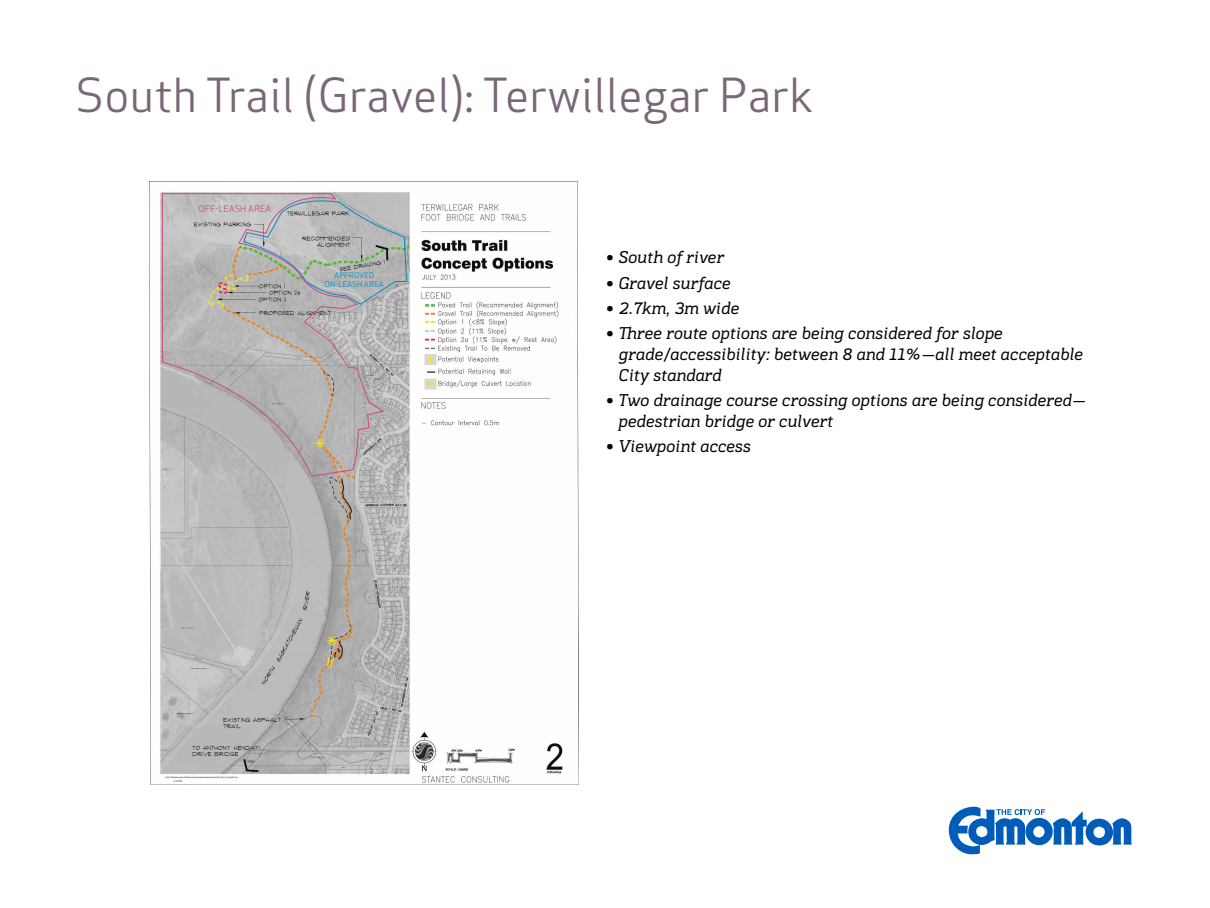
<style>
.page{position:relative;width:1210px;height:908px;background:#fff}
.page>*{position:absolute;margin:0;border:0;box-sizing:border-box;transform-origin:0 0}
.t1{font:45.85px "Apex Sans Book T";color:#7a6679}
.t2{font:italic 17.5px/21px "Kondolar";letter-spacing:-.01em;color:#000}
.t3{font:8.92px "Apex Sans Book T";color:#d14782}
.t4{font:7.7px/9.2px "Apex Sans Book T";color:#008cc5;text-align:center}
</style>
<div class="page">
<svg style="left:949px;top:806px;width:183px;height:48px"></svg>
<img style="left:150px;top:181px;width:428px;height:602px">
<svg style="left:384px;top:195px;width:23px;height:109px;background:#adb4b4"></svg>
<svg style="left:162px;top:190px;width:222px;height:286px;background:#b6b4b3"></svg>
<p class="t1" style="left:76px;top:66px;width:740px">South Trail (Gravel): Terwillegar Park</p>
<p class="t3" style="left:198px;top:203px;width:74px">OFF-LEASH AREA</p>
<p class="t4" style="left:325px;top:270px;width:61px">APPROVED<br>ON-LEASH AREA</p>
<p class="t2" style="left:605px;top:247px;width:120px">• South of river</p>
<p class="t2" style="left:605px;top:272px;width:127px">• Gravel surface</p>
<p class="t2" style="left:605px;top:297px;width:135px">• 2.7km, 3m wide</p>
<p class="t2" style="left:618px;top:322px;width:466px;text-indent:-13px">• Three route options are being considered for slope grade/accessibility: between 8 and 11%—all meet acceptable<br>City standard</p>
<p class="t2" style="left:618px;top:390px;width:469px;text-indent:-13px">• Two drainage course crossing options are being considered— pedestrian bridge or culvert</p>
<p class="t2" style="left:605px;top:436px;width:147px">• Viewpoint access</p>
</div>
